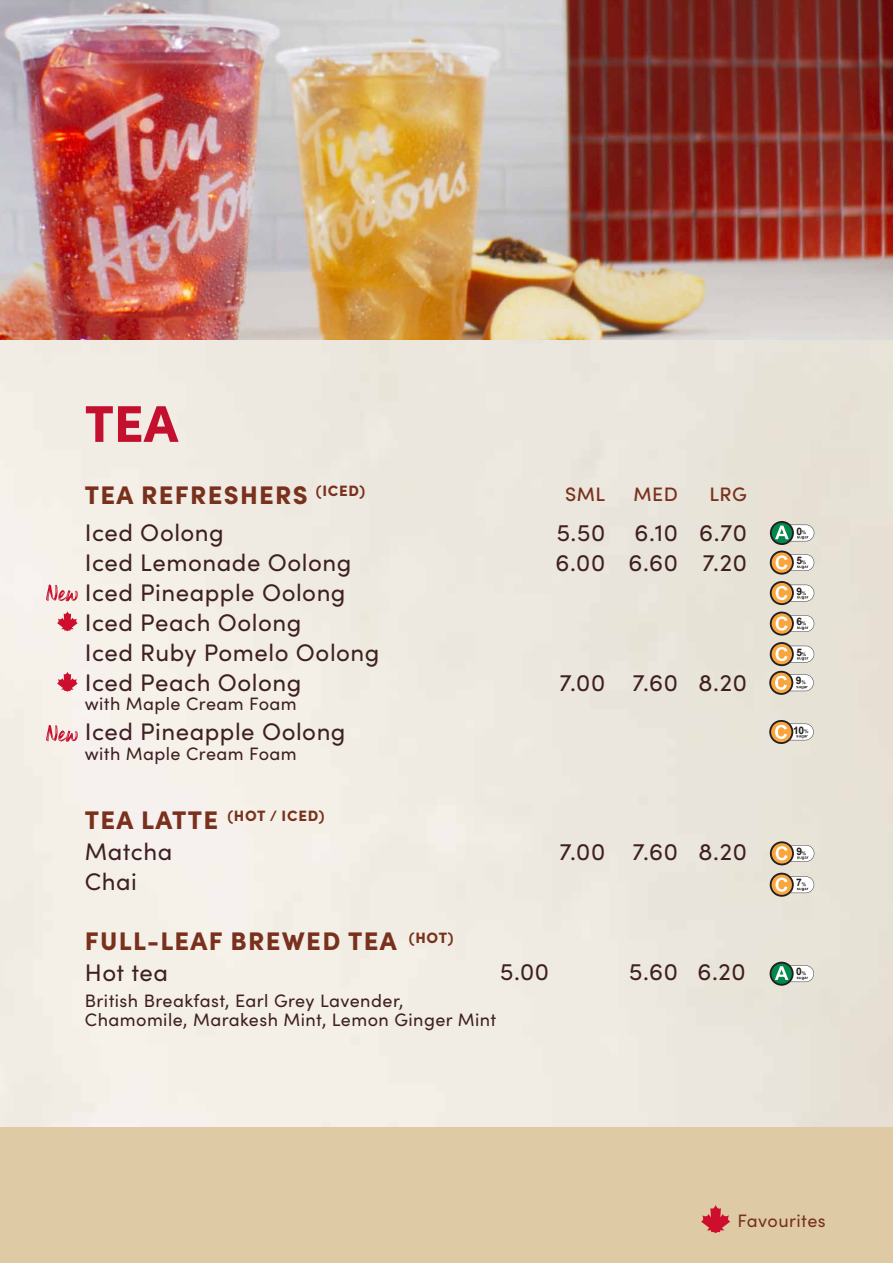
<style>
.page{position:relative;width:893px;height:1263px;background:#fff}
.page>*{position:absolute;margin:0;border:0;box-sizing:border-box;transform-origin:0 0}
.t1{font:900 51.75px "Sofia Pro";color:#c3102f}
.t2{font:900 25.5px "Sofia Pro";letter-spacing:.05em;color:#79311d}
.t3{font:24px/30px "Sofia Pro";letter-spacing:.02em;color:#3f2021}
.t4{font:500 19.5px "Sofia Pro";letter-spacing:.025em;color:#79311d}
.t5{font:18px/19.5px "Sofia Pro";letter-spacing:.025em;color:#3f2021}
.t6{font:18px "Sofia Pro";letter-spacing:.025em;color:#79311d}
.t7{font:900 15px "Sofia Pro";letter-spacing:.05em;color:#79311d}
.t8{font:700 10.35px "Arial";color:#231f20}
.s1{font-size:4.95px}
</style>
<div class="page">
<div style="left:0;top:1128px;width:893px;height:135px;background:#decba6"></div>
<svg style="left:701px;top:1205px;width:29px;height:28px"></svg>
<img style="left:0;top:0;width:893px;height:340px">
<svg style="left:770px;top:521px;width:44px;height:24px"></svg>
<svg style="left:770px;top:551px;width:44px;height:24px"></svg>
<svg style="left:770px;top:581px;width:44px;height:24px"></svg>
<svg style="left:770px;top:611px;width:44px;height:25px"></svg>
<svg style="left:769px;top:642px;width:45px;height:53px"></svg>
<svg style="left:769px;top:720px;width:45px;height:24px"></svg>
<svg style="left:770px;top:841px;width:44px;height:24px"></svg>
<svg style="left:770px;top:873px;width:44px;height:24px"></svg>
<svg style="left:770px;top:962px;width:44px;height:24px"></svg>
<svg style="left:57px;top:611px;width:21px;height:20px"></svg>
<svg style="left:57px;top:672px;width:21px;height:20px"></svg>
<svg style="left:46px;top:584px;width:32px;height:17px"></svg>
<svg style="left:46px;top:725px;width:32px;height:17px"></svg>
<h1 class="t1" style="left:85px;top:383px;width:95px">TEA</h1>
<p class="t2" style="left:85px;top:475px;width:225px">TEA REFRESHERS</p>
<p class="t7" style="left:316px;top:479px;width:51px">(ICED)</p>
<p class="t4" style="left:565px;top:480px;width:41px">SML</p>
<p class="t4" style="left:634px;top:480px;width:46px">MED</p>
<p class="t4" style="left:709px;top:480px;width:39px">LRG</p>
<p class="t3" style="left:85px;top:516px;width:296px">Iced Oolong<br>Iced Lemonade Oolong<br>Iced Pineapple Oolong<br>Iced Peach Oolong<br>Iced Ruby Pomelo Oolong<br>Iced Peach Oolong</p>
<p class="t5" style="left:85px;top:693px;width:213px">with Maple Cream Foam</p>
<p class="t3" style="left:85px;top:716px;width:262px">Iced Pineapple Oolong</p>
<p class="t5" style="left:85px;top:743px;width:213px">with Maple Cream Foam</p>
<p class="t2" style="left:85px;top:800px;width:135px">TEA LATTE</p>
<p class="t3" style="left:85px;top:835px;width:89px">Matcha<br>Chai</p>
<p class="t7" style="left:227px;top:804px;width:99px">(HOT / ICED)</p>
<p class="t2" style="left:85px;top:921px;width:313px">FULL-LEAF BREWED TEA</p>
<p class="t3" style="left:85px;top:956px;width:85px">Hot tea</p>
<p class="t7" style="left:409px;top:926px;width:46px">(HOT)</p>
<p class="t3" style="left:556px;top:516px;width:51px">5.50<br>6.00</p>
<p class="t3" style="left:628px;top:516px;width:51px">6.10<br>6.60</p>
<p class="t3" style="left:699px;top:516px;width:49px">6.70<br>7.20</p>
<p class="t3" style="left:559px;top:666px;width:47px">7.00</p>
<p class="t3" style="left:632px;top:666px;width:47px">7.60</p>
<p class="t3" style="left:699px;top:666px;width:50px">8.20</p>
<p class="t3" style="left:559px;top:835px;width:189px">7.00 7.60 8.20</p>
<p class="t3" style="left:500px;top:955px;width:50px">5.00</p>
<p class="t3" style="left:629px;top:955px;width:118px">5.60 6.20</p>
<p class="t5" style="left:85px;top:990px;width:413px">British Breakfast, Earl Grey Lavender,<br>Chamomile, Marakesh Mint, Lemon Ginger Mint</p>
<p class="t8" style="left:796px;top:524px;width:11px">0<span class="s1">%</span></p>
<p class="t8" style="left:796px;top:554px;width:11px">5<span class="s1">%</span></p>
<p class="t8" style="left:796px;top:584px;width:11px">9<span class="s1">%</span></p>
<p class="t8" style="left:796px;top:615px;width:11px">6<span class="s1">%</span></p>
<p class="t8" style="left:796px;top:645px;width:11px">5<span class="s1">%</span></p>
<p class="t8" style="left:796px;top:674px;width:11px">9<span class="s1">%</span></p>
<p class="t8" style="left:793px;top:723px;width:17px">10<span class="s1">%</span></p>
<p class="t8" style="left:796px;top:844px;width:11px">9<span class="s1">%</span></p>
<p class="t8" style="left:796px;top:876px;width:11px">7<span class="s1">%</span></p>
<p class="t8" style="left:796px;top:965px;width:11px">0<span class="s1">%</span></p>
<p class="t6" style="left:737px;top:1208px;width:90px">Favourites</p>
</div>
